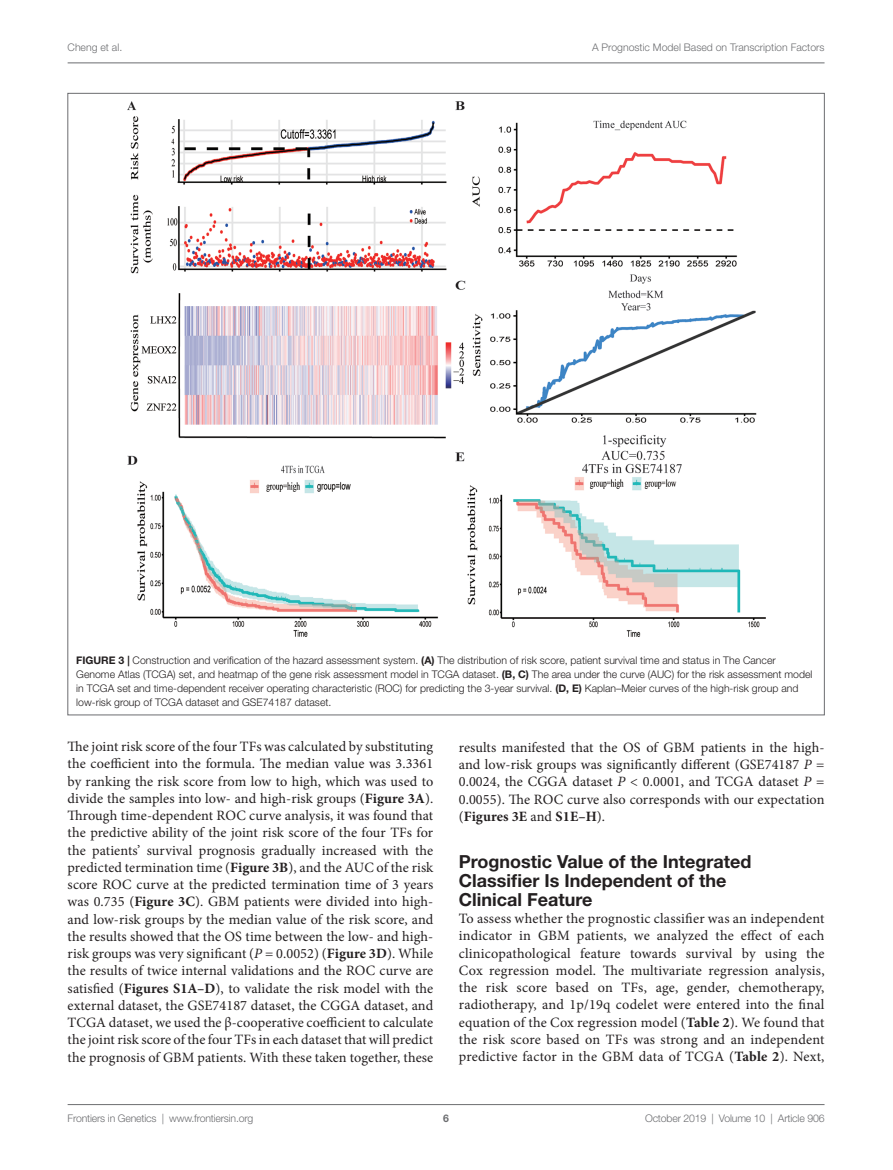
<style>
.page{position:relative;width:893px;height:1170px;background:#fff}
.page>*{position:absolute;margin:0;border:0;box-sizing:border-box;transform-origin:0 0}
._2{font:700 18px/18.8px "Helvetica Neue LT Std";color:#231f20}
.T1{font:14.25px/17.2px "Minion Pro";letter-spacing:.005em;color:#231f20;text-align:justify}
.FC{font:300 10.5px/14.2px "Helvetica Neue LT Std";color:#231f20}
.t1{font:300 10.5px "Helvetica Neue LT Std";letter-spacing:-.015em;color:#6c6d70}
.t2{font:700 10.5px "Helvetica Neue LT Std";color:#6c6d70}
.s1{font-weight:700}
.s2{font-style:italic}
</style>
<div class="page">
<hr style="left:68px;top:63px;width:756px;height:1px;background:#6c6d70">
<hr style="left:68px;top:1104px;width:756px;height:1px;background:#6c6d70">
<img style="left:127px;top:102px;width:638px;height:534px">
<p class="t1" style="left:68px;top:41px;width:56px">Cheng et al.</p>
<p class="t1" style="left:592px;top:41px;width:234px">A Prognostic Model Based on Transcription Factors</p>
<p class="FC" style="left:76px;top:652px;width:738px"><span class="s1">FIGURE 3 |</span> Construction and verification of the hazard assessment system. <span class="s1">(A)</span> The distribution of risk score, patient survival time and status in The Cancer Genome Atlas (TCGA) set, and heatmap of the gene risk assessment model in TCGA dataset. <span class="s1">(B, C)</span> The area under the curve (AUC) for the risk assessment model in TCGA set and time-dependent receiver operating characteristic (ROC) for predicting the 3-year survival. <span class="s1">(D, E)</span> Kaplan–Meier curves of the high-risk group and low-risk group of TCGA dataset and GSE74187 dataset.</p>
<p class="T1" style="left:68px;top:737px;width:367px">The joint risk score of the four TFs was calculated by substituting the coefficient into the formula. The median value was 3.3361 by ranking the risk score from low to high, which was used to divide the samples into low- and high-risk groups (<span class="s1">Figure 3A</span>).<br>Through time-dependent ROC curve analysis, it was found that the predictive ability of the joint risk score of the four TFs for the patients’ survival prognosis gradually increased with the predicted termination time (<span class="s1">Figure 3B</span>), and the AUC of the risk score ROC curve at the predicted termination time of 3 years was 0.735 (<span class="s1">Figure 3C</span>). GBM patients were divided into high&shy;and low-risk groups by the median value of the risk score, and the results showed that the OS time between the low- and high&shy;risk groups was very significant (<span class="s2">P</span> = 0.0052) (<span class="s1">Figure 3D</span>). While the results of twice internal validations and the ROC curve are satisfied (<span class="s1">Figures S1A–D</span>), to validate the risk model with the external dataset, the GSE74187 dataset, the CGGA dataset, and TCGA dataset, we used the β-cooperative coefficient to calculate the joint risk score of the four TFs in each dataset that will predict the prognosis of GBM patients. With these taken together, these</p>
<p class="T1" style="left:459px;top:738px;width:367px">results manifested that the OS of GBM patients in the high&shy;and low-risk groups was significantly different (GSE74187 <span class="s2">P</span> = 0.0024, the CGGA dataset <span class="s2">P</span> &lt; 0.0001, and TCGA dataset <span class="s2">P</span> = 0.0055). The ROC curve also corresponds with our expectation (<span class="s1">Figures 3E</span> and <span class="s1">S1E–H</span>).</p>
<p class="_2" style="left:459px;top:852px;width:294px">Prognostic Value of the Integrated<br>Classifier Is Independent of the<br>Clinical Feature</p>
<p class="T1" style="left:459px;top:909px;width:367px">To assess whether the prognostic classifier was an independent indicator in GBM patients, we analyzed the effect of each clinicopathological feature towards survival by using the Cox regression model. The multivariate regression analysis, the risk score based on TFs, age, gender, chemotherapy, radiotherapy, and 1p/19q codelet were entered into the final equation of the Cox regression model (<span class="s1">Table 2</span>). We found that the risk score based on TFs was strong and an independent predictive factor in the GBM data of TCGA (<span class="s1">Table 2</span>). Next,</p>
<p class="t1" style="left:68px;top:1111px;width:187px">Frontiers in Genetics | www.frontiersin.org</p>
<p class="t1" style="left:645px;top:1111px;width:181px">October 2019 | Volume 10 | Article 906</p>
<p class="t2" style="left:443px;top:1111px;width:7px">6</p>
</div>
